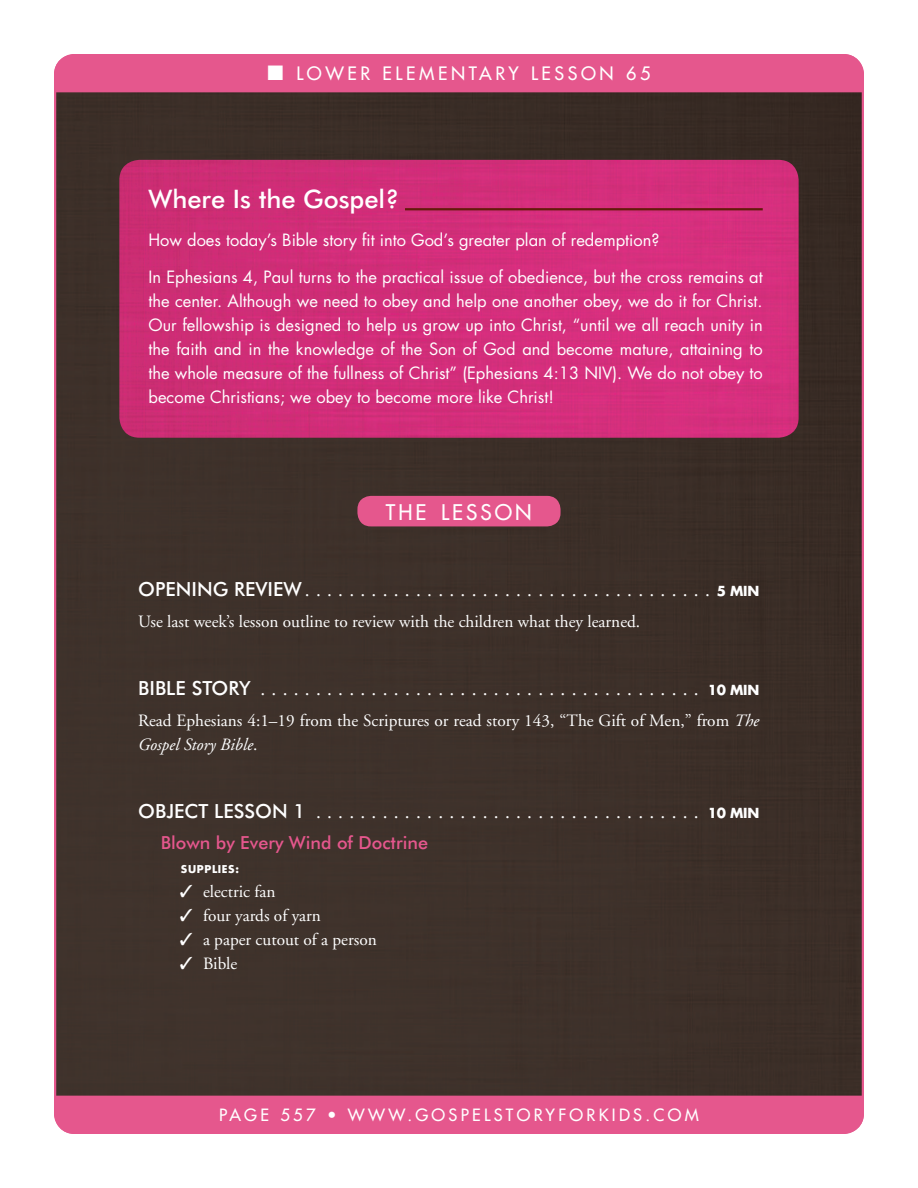
<style>
.page{position:relative;width:918px;height:1188px;background:#fff}
.page>*{position:absolute;margin:0;border:0;box-sizing:border-box;transform-origin:0 0}
.WIJ_HED{font:500 25.5px "Futura BT";color:#fff}
.Head{font:21px "Futura";letter-spacing:.145em;color:#fff}
.SUB_1{font:19.5px "Adobe Garamond";color:#fff}
.LS_Subhead_2{font:500 18px "Futura BT";color:#e5578d}
.t1{font:18px "Futura";letter-spacing:.2em;color:#fff}
.TXT{font:17.25px/24px "Adobe Garamond";color:#fff}
.WIJ_Txt{font:16.5px/24px "Futura";color:#fff;text-align:justify}
.t2{font:16.5px "Futura";letter-spacing:.2em;color:#fff}
.LS_Supply_List_Inden{font:700 10.5px "Futura";letter-spacing:.06em;color:#fff}
.s1{font-family:"Futura BT";font-weight:500}
.s2{font-family:"Futura";font-weight:700;font-size:13.5px}
.s3{font-style:italic}
</style>
<div class="page">
<div style="left:57px;top:92px;width:804px;height:1004px;background:#3d302a"></div>
<div style="left:54px;top:54px;width:810px;height:38px;background:#e5578d"></div>
<div style="left:54px;top:1096px;width:810px;height:38px;background:#e5578d"></div>
<img style="left:119px;top:160px;width:680px;height:278px">
<hr style="left:405px;top:208px;width:358px;height:2px;background:#631b0a">
<div style="left:357px;top:496px;width:204px;height:30px;background:#e5578d;border-radius:14px"></div>
<p class="t1" style="left:267px;top:62px;width:385px">■ LOWER ELEMENTARY LESSON 65</p>
<p class="WIJ_HED" style="left:148px;top:184px;width:252px">Where Is the Gospel?</p>
<p class="WIJ_Txt" style="left:148px;top:228px;width:513px">How does today’s Bible story fit into God’s greater plan of redemption?</p>
<p class="WIJ_Txt" style="left:148px;top:265px;width:616px">In Ephesians 4, Paul turns to the practical issue of obedience, but the cross remains at the center. Although we need to obey and help one another obey, we do it for Christ.<br>Our fellowship is designed to help us grow up into Christ, “until we all reach unity in the faith and in the knowledge of the Son of God and become mature, attaining to the whole measure of the fullness of Christ” (Ephesians 4:13 NIV). We do not obey to become Christians; we obey to become more like Christ!</p>
<p class="Head" style="left:386px;top:499px;width:147px">THE LESSON</p>
<p class="SUB_1" style="left:138px;top:579px;width:623px"><span class="s1">OPENING REVIEW</span>..................................... <span class="s2">5 MIN</span></p>
<p class="TXT" style="left:138px;top:610px;width:504px">Use last week’s lesson outline to review with the children what they learned.</p>
<p class="SUB_1" style="left:138px;top:678px;width:623px"><span class="s1">BIBLE STORY</span> ........................................ <span class="s2">10 MIN</span></p>
<p class="TXT" style="left:138px;top:709px;width:623px">Read Ephesians 4:1–19 from the Scriptures or read story 143, “The Gift of Men,” from <span class="s3">The<br>Gospel Story Bible</span>.</p>
<p class="SUB_1" style="left:138px;top:801px;width:623px"><span class="s1">OBJECT LESSON 1</span> ................................... <span class="s2">10 MIN</span></p>
<p class="LS_Subhead_2" style="left:161px;top:831px;width:269px">Blown by Every Wind of Doctrine</p>
<p class="LS_Supply_List_Inden" style="left:181px;top:862px;width:60px">SUPPLIES:</p>
<p class="TXT" style="left:180px;top:880px;width:97px">✓ electric fan</p>
<p class="TXT" style="left:180px;top:904px;width:143px">✓ four yards of yarn</p>
<p class="TXT" style="left:180px;top:928px;width:198px">✓ a paper cutout of a person</p>
<p class="TXT" style="left:180px;top:952px;width:59px">✓ Bible</p>
<p class="t2" style="left:219px;top:1105px;width:481px">PAGE 557 • WWW.GOSPELSTORYFORKIDS.COM</p>
</div>
